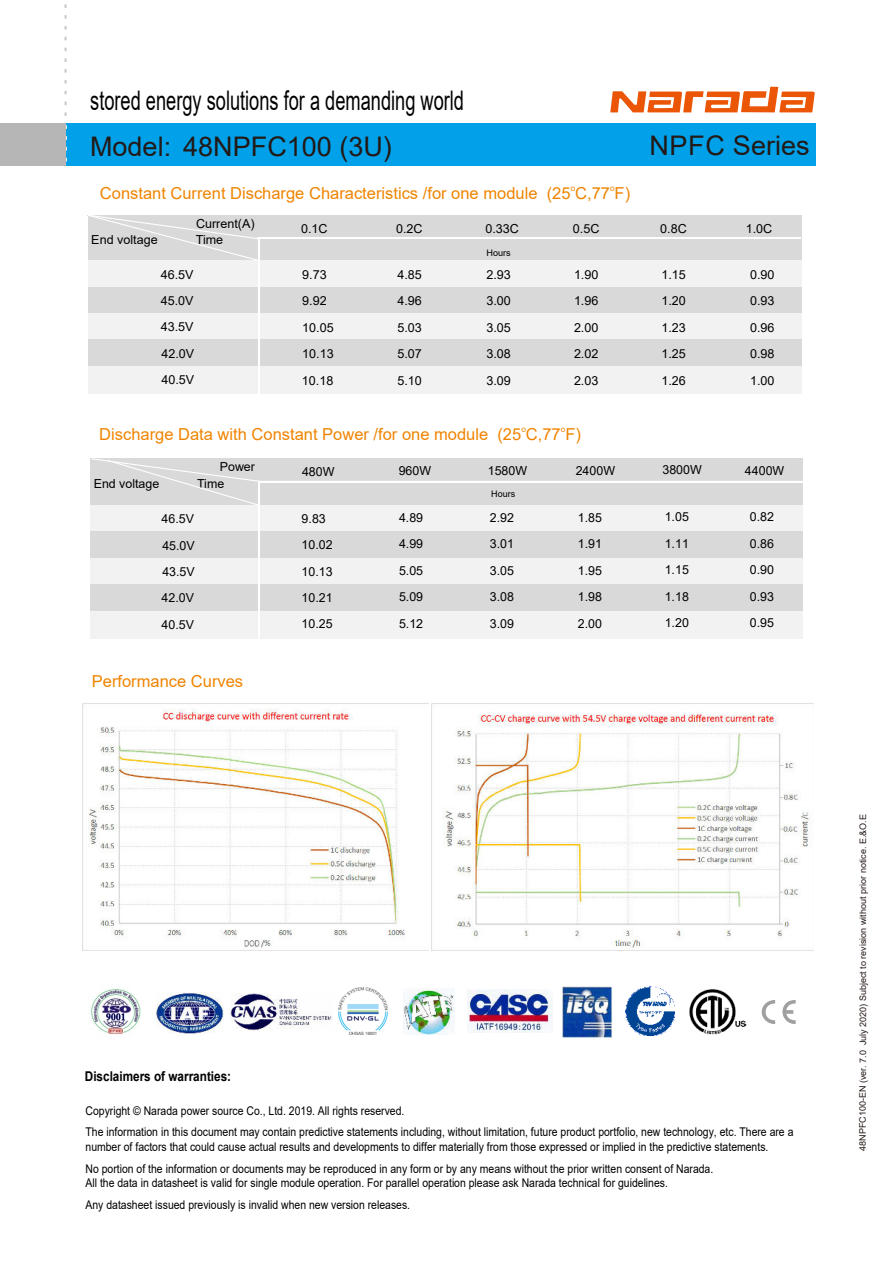
<style>
.page{position:relative;width:893px;height:1262px;background:#fff}
.page>*{position:absolute;margin:0;border:0;box-sizing:border-box;transform-origin:0 0}
.t1{font:27px "Arial";color:#000;scale:.67 1}
.t2{font:27px "Arial";color:#231916}
.t3{font:16.5px "Arial";color:#f08400}
.t4{font:700 13.5px "Arial";color:#000;scale:.87 1}
.t5{font:12.45px/26.4px "Arial";color:#000;text-align:justify}
.t6{font:12px/21.9px "Arial";color:#000;scale:.87 1}
.t7{font:9px "Arial";color:#231916}
.t8{font:9px "Arial";color:#000}
.t9{font:8.25px "Arial";color:#f08400}
.s1{font-style:inherit}
</style>
<div class="page">
<div style="left:66px;top:123px;width:749px;height:42px;background:#00a1e9"></div>
<svg style="left:610px;top:87px;width:204px;height:25px"></svg>
<svg style="left:64px;top:4px;width:3px;height:162px"></svg>
<div style="left:88px;top:215px;width:713px;height:46px;background:#d9d9d9"></div>
<div style="left:88px;top:260px;width:713px;height:28px;background:#f2f2f2"></div>
<div style="left:88px;top:287px;width:713px;height:27px;background:#d9d9d9"></div>
<div style="left:88px;top:313px;width:713px;height:28px;background:#f2f2f2"></div>
<div style="left:88px;top:339px;width:713px;height:28px;background:#d9d9d9"></div>
<div style="left:88px;top:366px;width:713px;height:28px;background:#f2f2f2"></div>
<hr style="left:257px;top:237px;width:544px;height:1px;background:#fff">
<hr style="left:257px;top:238px;width:544px;height:1px;background:#fff">
<hr style="left:258px;top:238px;width:1px;height:156px;background:#fff">
<svg style="left:87px;top:215px;width:173px;height:47px"></svg>
<div style="left:90px;top:459px;width:712px;height:46px;background:#d9d9d9"></div>
<div style="left:90px;top:505px;width:712px;height:28px;background:#f2f2f2"></div>
<div style="left:90px;top:531px;width:712px;height:28px;background:#d9d9d9"></div>
<div style="left:90px;top:558px;width:712px;height:27px;background:#f2f2f2"></div>
<div style="left:90px;top:584px;width:712px;height:28px;background:#d9d9d9"></div>
<div style="left:90px;top:610px;width:712px;height:28px;background:#f2f2f2"></div>
<hr style="left:258px;top:481px;width:544px;height:1px;background:#fff">
<hr style="left:258px;top:481px;width:1px;height:157px;background:#fff">
<svg style="left:90px;top:458px;width:171px;height:49px"></svg>
<img style="left:431px;top:703px;width:382px;height:247px">
<img style="left:82px;top:703px;width:347px;height:248px">
<div style="left:0;top:123px;width:66px;height:42px;background:#b6b6b7"></div>
<svg style="left:761px;top:1000px;width:34px;height:24px"></svg>
<img style="left:91px;top:988px;width:50px;height:46px">
<img style="left:339px;top:987px;width:48px;height:47px">
<img style="left:625px;top:987px;width:49px;height:48px">
<img style="left:467px;top:989px;width:85px;height:43px">
<img style="left:231px;top:993px;width:101px;height:37px">
<img style="left:403px;top:988px;width:51px;height:46px">
<img style="left:562px;top:986px;width:51px;height:51px">
<img style="left:155px;top:992px;width:68px;height:41px">
<img style="left:689px;top:989px;width:57px;height:46px">
<h1 class="t1" style="left:90px;top:82px;width:559px">stored energy solutions for a demanding world</h1>
<h1 class="t2" style="left:90px;top:128px;width:303px">Model: 48NPFC100 (3U)</h1>
<p class="t9" style="left:570px;top:182px;width:6px">o</p>
<p class="t9" style="left:610px;top:182px;width:6px">o</p>
<h2 class="t3" style="left:100px;top:182px;width:532px">Constant Current Discharge Characteristics /for one module (25 C,77 F)</h2>
<h1 class="t2" style="left:649px;top:127px;width:161px">NPFC Series</h1>
<p class="t5" style="left:196px;top:210px;width:60px">Current(A)</p>
<p class="t5" style="left:301px;top:215px;width:28px">0.1C</p>
<p class="t5" style="left:396px;top:215px;width:28px">0.2C</p>
<p class="t5" style="left:485px;top:216px;width:35px">0.33C</p>
<p class="t5" style="left:573px;top:215px;width:28px">0.5C</p>
<p class="t5" style="left:745px;top:216px;width:28px">1.0C</p>
<p class="t5" style="left:660px;top:216px;width:28px">0.8C</p>
<p class="t5" style="left:661px;top:261px;width:26px">1.15<br>1.20<br>1.23<br>1.25<br>1.26</p>
<p class="t5" style="left:91px;top:227px;width:68px">End voltage</p>
<p class="t5" style="left:196px;top:227px;width:29px">Time</p>
<p class="t8" style="left:486px;top:247px;width:26px">Hours</p>
<p class="t5" style="left:161px;top:261px;width:34px">46.5V</p>
<p class="t5" style="left:302px;top:261px;width:26px">9.73</p>
<p class="t5" style="left:397px;top:261px;width:26px">4.85</p>
<p class="t5" style="left:486px;top:261px;width:26px">2.93</p>
<p class="t5" style="left:574px;top:261px;width:26px">1.90</p>
<p class="t5" style="left:750px;top:261px;width:26px">0.90</p>
<p class="t5" style="left:161px;top:287px;width:34px">45.0V</p>
<p class="t5" style="left:302px;top:288px;width:26px">9.92</p>
<p class="t5" style="left:397px;top:288px;width:26px">4.96</p>
<p class="t5" style="left:486px;top:288px;width:26px">3.00</p>
<p class="t5" style="left:574px;top:288px;width:26px">1.96</p>
<p class="t5" style="left:750px;top:288px;width:26px">0.93</p>
<p class="t5" style="left:161px;top:314px;width:34px">43.5V</p>
<p class="t5" style="left:302px;top:314px;width:33px">10.05</p>
<p class="t5" style="left:397px;top:314px;width:26px">5.03</p>
<p class="t5" style="left:486px;top:314px;width:26px">3.05</p>
<p class="t5" style="left:574px;top:314px;width:26px">2.00</p>
<p class="t5" style="left:750px;top:314px;width:26px">0.96</p>
<p class="t5" style="left:161px;top:340px;width:34px">42.0V</p>
<p class="t5" style="left:302px;top:340px;width:33px">10.13</p>
<p class="t5" style="left:397px;top:340px;width:26px">5.07</p>
<p class="t5" style="left:486px;top:340px;width:26px">3.08</p>
<p class="t5" style="left:574px;top:340px;width:26px">2.02</p>
<p class="t5" style="left:750px;top:340px;width:26px">0.98</p>
<p class="t5" style="left:161px;top:366px;width:34px">40.5V</p>
<p class="t5" style="left:302px;top:367px;width:33px">10.18</p>
<p class="t5" style="left:397px;top:367px;width:26px">5.10</p>
<p class="t5" style="left:486px;top:367px;width:26px">3.09</p>
<p class="t5" style="left:574px;top:367px;width:26px">2.03</p>
<p class="t5" style="left:750px;top:367px;width:26px">1.00</p>
<p class="t9" style="left:521px;top:423px;width:6px">o</p>
<p class="t9" style="left:561px;top:423px;width:6px">o</p>
<h2 class="t3" style="left:99px;top:423px;width:483px">Discharge Data with Constant Power /for one module (25 C,77 F)</h2>
<p class="t5" style="left:220px;top:453px;width:37px">Power</p>
<p class="t5" style="left:94px;top:470px;width:67px">End voltage</p>
<p class="t5" style="left:197px;top:470px;width:29px">Time</p>
<p class="t5" style="left:302px;top:458px;width:34px">480W</p>
<p class="t5" style="left:399px;top:458px;width:34px">960W</p>
<p class="t5" style="left:488px;top:458px;width:41px">1580W</p>
<p class="t5" style="left:575px;top:458px;width:41px">2400W</p>
<p class="t5" style="left:662px;top:456px;width:41px">3800W</p>
<p class="t5" style="left:745px;top:457px;width:41px">4400W</p>
<p class="t8" style="left:491px;top:488px;width:25px">Hours</p>
<p class="t5" style="left:161px;top:505px;width:34px">46.5V</p>
<p class="t5" style="left:301px;top:505px;width:26px">9.83</p>
<p class="t5" style="left:399px;top:504px;width:26px">4.89</p>
<p class="t5" style="left:489px;top:504px;width:26px">2.92</p>
<p class="t5" style="left:578px;top:504px;width:26px">1.85</p>
<p class="t5" style="left:664px;top:504px;width:26px">1.05</p>
<p class="t5" style="left:749px;top:504px;width:26px">0.82</p>
<p class="t5" style="left:162px;top:532px;width:34px">45.0V</p>
<p class="t5" style="left:301px;top:531px;width:33px">10.02</p>
<p class="t5" style="left:399px;top:531px;width:26px">4.99</p>
<p class="t5" style="left:489px;top:531px;width:26px">3.01</p>
<p class="t5" style="left:578px;top:531px;width:26px">1.91</p>
<p class="t5" style="left:664px;top:530px;width:26px">1.11</p>
<p class="t5" style="left:749px;top:530px;width:26px">0.86</p>
<p class="t5" style="left:162px;top:558px;width:34px">43.5V</p>
<p class="t5" style="left:301px;top:558px;width:33px">10.13</p>
<p class="t5" style="left:399px;top:557px;width:26px">5.05</p>
<p class="t5" style="left:489px;top:557px;width:26px">3.05</p>
<p class="t5" style="left:578px;top:557px;width:26px">1.95</p>
<p class="t5" style="left:664px;top:556px;width:26px">1.15</p>
<p class="t5" style="left:749px;top:556px;width:26px">0.90</p>
<p class="t5" style="left:161px;top:585px;width:34px">42.0V</p>
<p class="t5" style="left:301px;top:584px;width:33px">10.21</p>
<p class="t5" style="left:399px;top:583px;width:26px">5.09</p>
<p class="t5" style="left:489px;top:583px;width:26px">3.08</p>
<p class="t5" style="left:578px;top:583px;width:26px">1.98</p>
<p class="t5" style="left:664px;top:583px;width:26px">1.18</p>
<p class="t5" style="left:749px;top:583px;width:26px">0.93</p>
<p class="t5" style="left:161px;top:611px;width:34px">40.5V</p>
<p class="t5" style="left:301px;top:611px;width:33px">10.25</p>
<p class="t5" style="left:399px;top:610px;width:26px">5.12</p>
<p class="t5" style="left:489px;top:610px;width:26px">3.09</p>
<p class="t5" style="left:578px;top:610px;width:26px">2.00</p>
<p class="t5" style="left:664px;top:609px;width:26px">1.20</p>
<p class="t5" style="left:749px;top:609px;width:26px">0.95</p>
<h2 class="t3" style="left:92px;top:669px;width:153px">Performance Curves</h2>
<p class="t4" style="left:85px;top:1067px;width:170px">Disclaimers of warranties:</p>
<p class="t6" style="left:85px;top:1099px;width:815px">Copyright © Narada power source Co., Ltd. 2019. All rights reserved.<br>The information in this document may contain predictive statements including, without limitation, future product portfolio, new technology, etc. There are a</p>
<p class="t6" style="left:85px;top:1135px;width:786px">number of factors that could cause actual results and developments to differ materially from those expressed or implied in the predictive statements.<br>No portion of the information or documents may be reproduced in any form or by any means without the prior written consent of Narada.</p>
<p class="t6" style="left:85px;top:1171px;width:671px">All the data in datasheet is valid for single module operation. For parallel operation please ask Narada technical for guidelines.<br>Any datasheet issued previously is invalid when new version releases.</p>
<p class="t7" style="left:856px;top:1151px;width:338px;rotate:-90deg">48NPFC100-EN (ver. <span class="s1">7</span>.0 <span class="s1">July</span> 2020) Subject to revision without prior notice. E.&amp;O.E</p>
</div>
